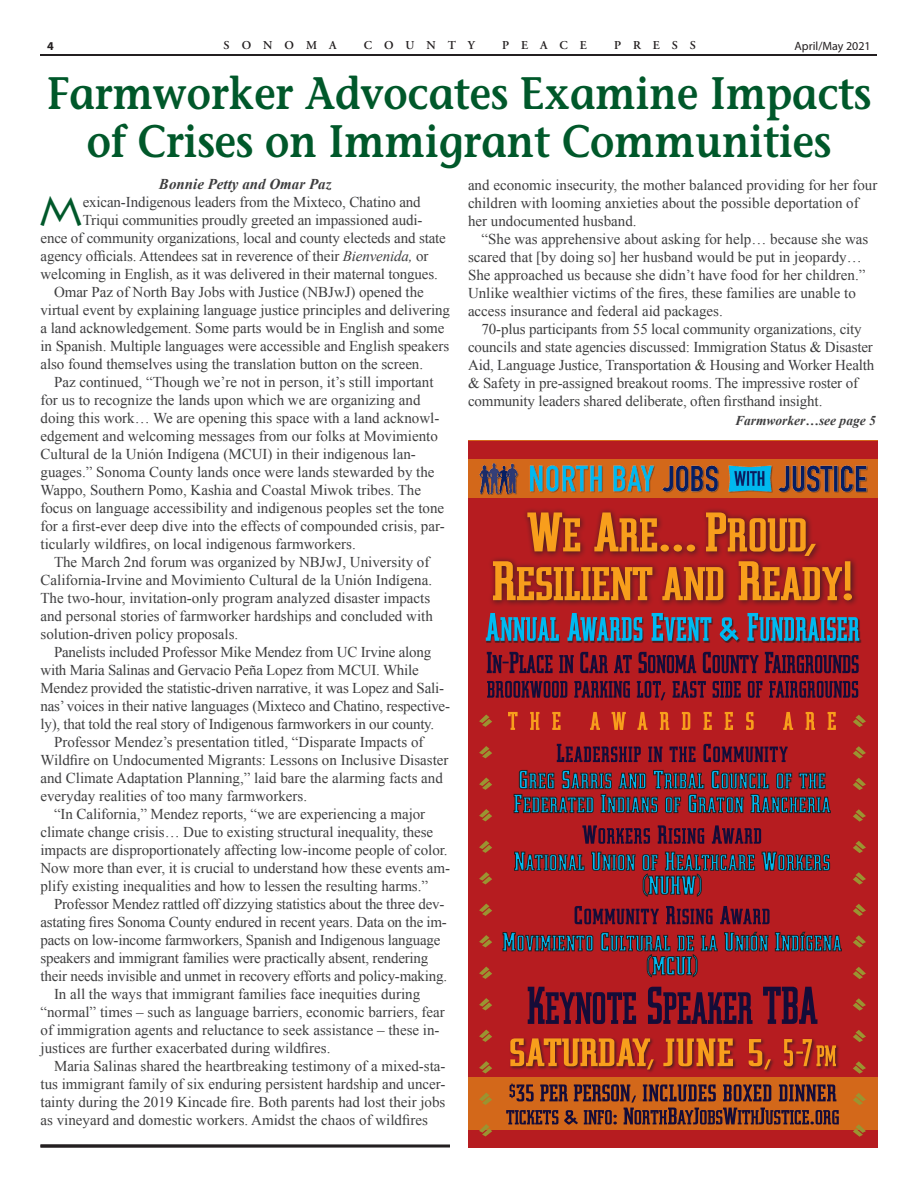
<style>
.page{position:relative;width:918px;height:1188px;background:#fff}
.page>*{position:absolute;margin:0;border:0;box-sizing:border-box;transform-origin:0 0}
.t1{font:600 45px/48px "Mesouran Casual S Si";color:#00582a;text-align:center;scale:.9 1}
.B__1st_paragraph{font:40.5px "Lithos Pro";color:#00582a}
.B{font:15px/18px "Times New Roman";color:#3e3e3f}
.B__1st_paragraph-2{font:15px "Times New Roman";letter-spacing:-.01em;color:#3e3e3f}
.A{font:italic 700 15px "Times New Roman";color:#3e3e3f}
.B-2{font:italic 700 13.5px "Times New Roman";color:#3e3e3f}
.t2{font:600 12px "Adobe Garamond";letter-spacing:1em;color:#231f20}
.t3{font:12px "Myriad Pro";color:#231f20}
.t4{font:700 12px "Myriad Pro";color:#231f20}
.s1{font-style:italic}
</style>
<div class="page">
<hr style="left:40px;top:54px;width:838px;height:2px;background:#231f20">
<svg style="left:40px;top:1144px;width:410px;height:4px;background:#4b4849"></svg>
<div style="left:468px;top:1070px;width:410px;height:78px;background:#d3681a"></div>
<div style="left:468px;top:498px;width:410px;height:579px;background:#b61c20"></div>
<img style="left:475px;top:458px;width:397px;height:40px">
<div style="left:486px;top:613px;width:375px;height:30px;background:#231f20;opacity:.75"></div>
<svg style="left:486px;top:613px;width:373px;height:28px"></svg>
<svg style="left:487px;top:681px;width:371px;height:19px"></svg>
<svg style="left:487px;top:652px;width:372px;height:21px"></svg>
<svg style="left:506px;top:1084px;width:333px;height:41px"></svg>
<div style="left:509px;top:1037px;width:331px;height:37px;background:#231f20;opacity:.75"></div>
<svg style="left:510px;top:1038px;width:326px;height:31px"></svg>
<div style="left:488px;top:556px;width:371px;height:52px;background:#231f20;opacity:.85"></div>
<div style="left:522px;top:508px;width:300px;height:55px;background:#231f20;opacity:.85"></div>
<svg style="left:493px;top:512px;width:359px;height:88px"></svg>
<svg style="left:528px;top:987px;width:289px;height:37px"></svg>
<svg style="left:503px;top:932px;width:339px;height:45px"></svg>
<svg style="left:575px;top:906px;width:195px;height:18px"></svg>
<svg style="left:514px;top:852px;width:316px;height:44px"></svg>
<svg style="left:582px;top:825px;width:179px;height:19px"></svg>
<svg style="left:514px;top:770px;width:317px;height:43px"></svg>
<svg style="left:557px;top:744px;width:231px;height:18px"></svg>
<svg style="left:508px;top:712px;width:328px;height:18px"></svg>
<div style="left:468px;top:441px;width:410px;height:17px;background:#b61c20"></div>
<div style="left:468px;top:1130px;width:410px;height:18px;background:#b61c20"></div>
<svg style="left:853px;top:1124px;width:13px;height:13px"></svg>
<svg style="left:853px;top:1093px;width:13px;height:12px"></svg>
<svg style="left:853px;top:1061px;width:13px;height:13px"></svg>
<svg style="left:853px;top:1030px;width:13px;height:12px"></svg>
<svg style="left:853px;top:998px;width:13px;height:13px"></svg>
<svg style="left:853px;top:967px;width:13px;height:12px"></svg>
<svg style="left:853px;top:935px;width:13px;height:13px"></svg>
<svg style="left:853px;top:904px;width:13px;height:12px"></svg>
<svg style="left:853px;top:872px;width:13px;height:13px"></svg>
<svg style="left:853px;top:841px;width:13px;height:12px"></svg>
<svg style="left:853px;top:809px;width:13px;height:13px"></svg>
<svg style="left:853px;top:778px;width:13px;height:12px"></svg>
<svg style="left:853px;top:746px;width:13px;height:13px"></svg>
<svg style="left:853px;top:715px;width:13px;height:12px"></svg>
<svg style="left:479px;top:1124px;width:13px;height:12px"></svg>
<svg style="left:479px;top:1093px;width:13px;height:12px"></svg>
<svg style="left:479px;top:1061px;width:13px;height:12px"></svg>
<svg style="left:479px;top:1030px;width:13px;height:12px"></svg>
<svg style="left:479px;top:998px;width:13px;height:12px"></svg>
<svg style="left:479px;top:967px;width:13px;height:12px"></svg>
<svg style="left:479px;top:935px;width:13px;height:12px"></svg>
<svg style="left:479px;top:904px;width:13px;height:12px"></svg>
<svg style="left:479px;top:872px;width:13px;height:12px"></svg>
<svg style="left:479px;top:841px;width:13px;height:12px"></svg>
<svg style="left:479px;top:809px;width:13px;height:12px"></svg>
<svg style="left:479px;top:778px;width:13px;height:12px"></svg>
<svg style="left:479px;top:746px;width:13px;height:12px"></svg>
<svg style="left:479px;top:715px;width:13px;height:12px"></svg>
<p class="t4" style="left:47px;top:38px;width:8px">4</p>
<p class="t2" style="left:224px;top:39px;width:114px">SONOMA</p>
<p class="t2" style="left:364px;top:39px;width:113px">COUNTY</p>
<p class="t2" style="left:502px;top:39px;width:86px">PEACE</p>
<p class="t2" style="left:614px;top:39px;width:83px">PRESS</p>
<p class="t3" style="left:795px;top:38px;width:78px">April/May 2021</p>
<p class="t1" style="left:47px;top:69px;width:918px">Farmworker Advocates Examine Impacts of Crises on Immigrant Communities</p>
<p class="A" style="left:159px;top:174px;width:174px">Bonnie Petty and Omar Paz</p>
<p class="B__1st_paragraph" style="left:39px;top:188px;width:46px">M</p>
<p class="B__1st_paragraph-2" style="left:83px;top:194px;width:340px">exican-Indigenous leaders from the Mixteco, Chatino and</p>
<p class="B" style="left:468px;top:175px;width:411px">and economic insecurity, the mother balanced providing for her four children with looming anxieties about the possible deportation of her undocumented husband.</p>
<p class="B" style="left:468px;top:229px;width:402px;text-indent:14px">“She was apprehensive about asking for help… because she was scared that [by doing so] her husband would be put in jeopardy… She approached us because she didn’t have food for her children.” Unlike wealthier victims of the fires, these families are unable to access insurance and federal aid packages.</p>
<p class="B" style="left:468px;top:319px;width:408px;text-indent:14px">70-plus participants from 55 local community organizations, city councils and state agencies discussed: Immigration Status &amp; Disaster Aid, Language Justice, Transportation &amp; Housing and Worker Health &amp; Safety in pre-assigned breakout rooms. The impressive roster of community leaders shared deliberate, often firsthand insight.</p>
<p class="B-2" style="left:735px;top:411px;width:142px">Farmworker…see page 5</p>
<p class="B__1st_paragraph-2" style="left:83px;top:212px;width:341px">Triqui communities proudly greeted an impassioned audi-</p>
<p class="B__1st_paragraph-2" style="left:40px;top:230px;width:407px">ence of community organizations, local and county electeds and state</p>
<p class="B__1st_paragraph-2" style="left:40px;top:248px;width:389px">agency officials. Attendees sat in reverence of their <span class="s1">Bienvenida,</span> or</p>
<p class="B__1st_paragraph-2" style="left:40px;top:266px;width:399px">welcoming in English, as it was delivered in their maternal tongues.</p>
<p class="B" style="left:40px;top:283px;width:411px;text-indent:14px">Omar Paz of North Bay Jobs with Justice (NBJwJ) opened the virtual event by explaining language justice principles and delivering a land acknowledgement. Some parts would be in English and some in Spanish. Multiple languages were accessible and English speakers also found themselves using the translation button on the screen.</p>
<p class="B" style="left:40px;top:373px;width:406px;text-indent:14px">Paz continued, “Though we’re not in person, it’s still important for us to recognize the lands upon which we are organizing and doing this work… We are opening this space with a land acknowl&shy;edgement and welcoming messages from our folks at Movimiento Cultural de la Unión Indígena (MCUI) in their indigenous lan&shy;guages.” Sonoma County lands once were lands stewarded by the Wappo, Southern Pomo, Kashia and Coastal Miwok tribes. The focus on language accessibility and indigenous peoples set the tone for a first-ever deep dive into the effects of compounded crisis, par&shy;ticularly wildfires, on local indigenous farmworkers.</p>
<p class="B" style="left:40px;top:553px;width:394px;text-indent:14px">The March 2nd forum was organized by NBJwJ, University of California-Irvine and Movimiento Cultural de la Unión Indígena.<br>The two-hour, invitation-only program analyzed disaster impacts and personal stories of farmworker hardships and concluded with solution-driven policy proposals.</p>
<p class="B" style="left:40px;top:643px;width:411px;text-indent:14px">Panelists included Professor Mike Mendez from UC Irvine along with Maria Salinas and Gervacio Peña Lopez from MCUI. While Mendez provided the statistic-driven narrative, it was Lopez and Sali&shy;nas’ voices in their native languages (Mixteco and Chatino, respective&shy;ly), that told the real story of Indigenous farmworkers in our county.</p>
<p class="B" style="left:40px;top:733px;width:410px;text-indent:14px">Professor Mendez’s presentation titled, “Disparate Impacts of Wildfire on Undocumented Migrants: Lessons on Inclusive Disaster and Climate Adaptation Planning,” laid bare the alarming facts and everyday realities of too many farmworkers.</p>
<p class="B" style="left:40px;top:805px;width:411px;text-indent:14px">“In California,” Mendez reports, “we are experiencing a major climate change crisis… Due to existing structural inequality, these impacts are disproportionately affecting low-income people of color.<br>Now more than ever, it is crucial to understand how these events am&shy;plify existing inequalities and how to lessen the resulting harms.”</p>
<p class="B" style="left:40px;top:895px;width:408px;text-indent:14px">Professor Mendez rattled off dizzying statistics about the three dev&shy;astating fires Sonoma County endured in recent years. Data on the im&shy;pacts on low-income farmworkers, Spanish and Indigenous language speakers and immigrant families were practically absent, rendering their needs invisible and unmet in recovery efforts and policy-making.</p>
<p class="B" style="left:40px;top:985px;width:406px;text-indent:14px">In all the ways that immigrant families face inequities during “normal” times – such as language barriers, economic barriers, fear of immigration agents and reluctance to seek assistance – these in&shy;justices are further exacerbated during wildfires.</p>
<p class="B" style="left:40px;top:1057px;width:407px;text-align:justify;text-indent:14px">Maria Salinas shared the heartbreaking testimony of a mixed-sta&shy;tus immigrant family of six enduring persistent hardship and uncer&shy;tainty during the 2019 Kincade fire. Both parents had lost their jobs as vineyard and domestic workers. Amidst the chaos of wildfires</p>
</div>
